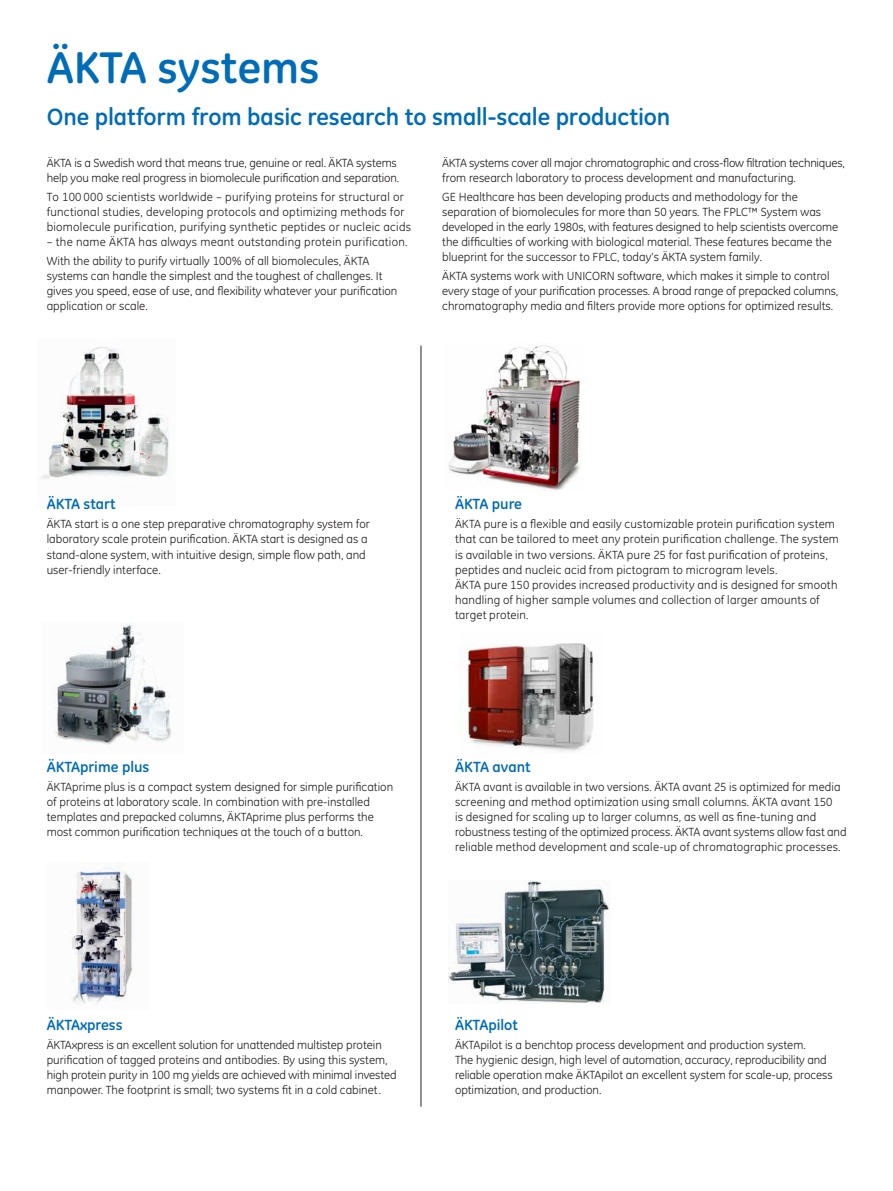
<style>
.page{position:relative;width:893px;height:1191px;background:#fff}
.page>*{position:absolute;margin:0;border:0;box-sizing:border-box;transform-origin:0 0}
.t1{font:700 45px "GE Inspira";color:#006cb7}
.t2{font:700 24px "GE Inspira";letter-spacing:-.005em;color:#006cb7}
.t3{font:700 15px "GE Inspira";color:#006cb7}
.t4{font:12px/15px "GE Inspira";color:#231f20}
.t5{font:12px/15px "GE Inspira";letter-spacing:.02em;color:#231f20}
.t6{font:12px/15px "GE Inspira";letter-spacing:-.02em;color:#231f20}
</style>
<div class="page">
<img style="left:448px;top:880px;width:162px;height:123px">
<img style="left:70px;top:863px;width:63px;height:141px">
<img style="left:54px;top:622px;width:117px;height:123px">
<img style="left:459px;top:643px;width:135px;height:109px">
<img style="left:449px;top:345px;width:132px;height:145px">
<img style="left:40px;top:347px;width:130px;height:132px">
<hr style="left:421px;top:345px;width:1px;height:761px;background:#231f20">
<h1 class="t1" style="left:47px;top:38px;width:274px">ÄKTA systems</h1>
<h2 class="t2" style="left:47px;top:102px;width:625px">One platform from basic research to small-scale production</h2>
<p class="t6" style="left:442px;top:155px;width:404px">ÄKTA systems cover all major chromatographic and cross-flow filtration techniques, from research laboratory to process development and manufacturing.</p>
<p class="t4" style="left:442px;top:189px;width:397px">GE Healthcare has been developing products and methodology for the separation of biomolecules for more than 50 years. The FPLC™ System was developed in the early 1980s, with features designed to help scientists overcome the difficulties of working with biological material. These features became the blueprint for the successor to FPLC, today's ÄKTA system family.</p>
<p class="t4" style="left:442px;top:268px;width:397px">ÄKTA systems work with UNICORN software, which makes it simple to control every stage of your purification processes. A broad range of prepacked columns, chromatography media and filters provide more options for optimized results.</p>
<p class="t4" style="left:47px;top:155px;width:354px">ÄKTA is a Swedish word that means true, genuine or real. ÄKTA systems help you make real progress in biomolecule purification and separation.</p>
<p class="t5" style="left:47px;top:189px;width:366px">To 100 000 scientists worldwide – purifying proteins for structural or functional studies, developing protocols and optimizing methods for biomolecule purification, purifying synthetic peptides or nucleic acids</p>
<p class="t4" style="left:47px;top:232px;width:362px;line-height:19.2px">– the name ÄKTA has always meant outstanding protein purification.<br>With the ability to purify virtually 100% of all biomolecules, ÄKTA</p>
<p class="t4" style="left:47px;top:268px;width:352px">systems can handle the simplest and the toughest of challenges. It gives you speed, ease of use, and flexibility whatever your purification application or scale.</p>
<p class="t3" style="left:47px;top:494px;width:70px">ÄKTA start</p>
<p class="t4" style="left:47px;top:517px;width:325px">ÄKTA start is a one step preparative chromatography system for laboratory scale protein purification. ÄKTA start is designed as a stand-alone system, with intuitive design, simple flow path, and user-friendly interface.</p>
<p class="t3" style="left:47px;top:757px;width:104px">ÄKTAprime plus</p>
<p class="t4" style="left:47px;top:779px;width:348px">ÄKTAprime plus is a compact system designed for simple purification of proteins at laboratory scale. In combination with pre-installed templates and prepacked columns, ÄKTAprime plus performs the most common purification techniques at the touch of a button.</p>
<p class="t3" style="left:455px;top:494px;width:69px">ÄKTA pure</p>
<p class="t4" style="left:455px;top:517px;width:385px">ÄKTA pure is a flexible and easily customizable protein purification system that can be tailored to meet any protein purification challenge. The system is available in two versions. ÄKTA pure 25 for fast purification of proteins, peptides and nucleic acid from pictogram to microgram levels.<br>ÄKTA pure 150 provides increased productivity and is designed for smooth handling of higher sample volumes and collection of larger amounts of target protein.</p>
<p class="t3" style="left:455px;top:757px;width:77px">ÄKTA avant</p>
<p class="t4" style="left:455px;top:779px;width:393px">ÄKTA avant is available in two versions. ÄKTA avant 25 is optimized for media screening and method optimization using small columns. ÄKTA avant 150<br>is designed for scaling up to larger columns, as well as fine-tuning and robustness testing of the optimized process. ÄKTA avant systems allow fast and reliable method development and scale-up of chromatographic processes.</p>
<p class="t3" style="left:47px;top:1014px;width:77px">ÄKTAxpress</p>
<p class="t4" style="left:47px;top:1037px;width:351px">ÄKTAxpress is an excellent solution for unattended multistep protein purification of tagged proteins and antibodies. By using this system, high protein purity in 100 mg yields are achieved with minimal invested manpower. The footprint is small; two systems fit in a cold cabinet.</p>
<p class="t3" style="left:455px;top:1014px;width:64px">ÄKTApilot</p>
<p class="t4" style="left:455px;top:1037px;width:379px">ÄKTApilot is a benchtop process development and production system.<br>The hygienic design, high level of automation, accuracy, reproducibility and reliable operation make ÄKTApilot an excellent system for scale-up, process optimization, and production.</p>
</div>
